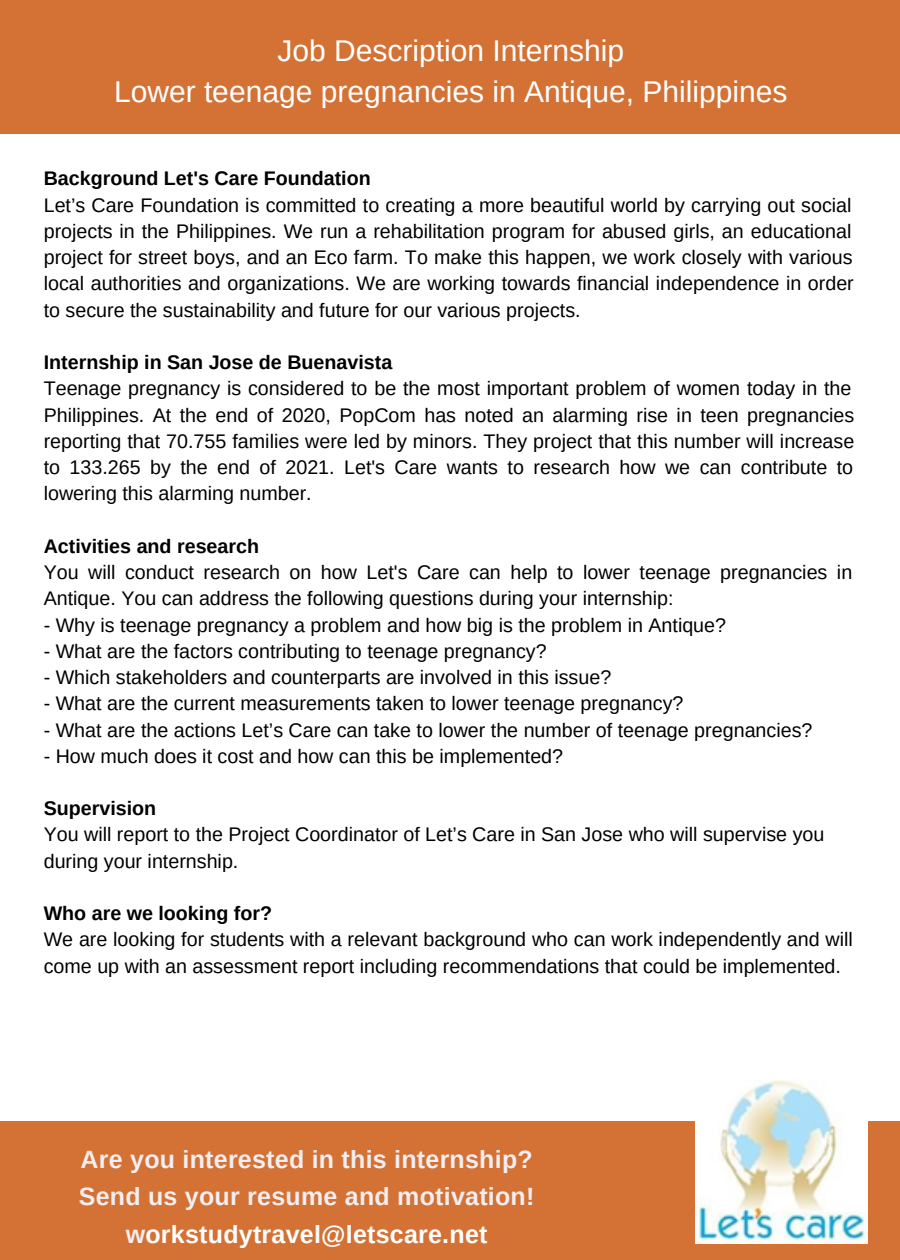
<style>
.page{position:relative;width:900px;height:1260px;background:#d47235}
.page>*{position:absolute;margin:0;border:0;box-sizing:border-box;transform-origin:0 0}
.t1{font:30px "Arimo";color:#fff}
.t2{font:700 25px "Arimo";letter-spacing:.01em;color:#f2eef1}
.t3{font:700 25px "Arimo";letter-spacing:.01em;color:#fff}
.t4{font:19.75px/26.2px "Arimo";color:#000}
.t5{font:700 19.75px "Arimo";color:#000}
.s1{color:#f2eef1}
</style>
<div class="page">
<div style="left:0;top:135px;width:900px;height:986px;background:#fff"></div>
<img style="left:695px;top:1080px;width:173px;height:163px">
<p class="t1" style="left:277px;top:34px;width:348px">Job Description Internship</p>
<p class="t1" style="left:114px;top:75px;width:675px">Lower teenage pregnancies in Antique, Philippines</p>
<p class="t5" style="left:44px;top:167px;width:329px">Background Let's Care Foundation</p>
<p class="t4" style="left:44px;top:192px;width:812px">Let’s Care Foundation is committed to creating a more beautiful world by carrying out social projects in the Philippines. We run a rehabilitation program for abused girls, an educational project for street boys, and an Eco farm. To make this happen, we work closely with various local authorities and organizations. We are working towards financial independence in order to secure the sustainability and future for our various projects.</p>
<p class="t5" style="left:44px;top:351px;width:350px">Internship in San Jose de Buenavista</p>
<p class="t4" style="left:44px;top:375px;width:812px">Teenage pregnancy is considered to be the most important problem of women today in the Philippines. At the end of 2020, PopCom has noted an alarming rise in teen pregnancies reporting that 70.755 families were led by minors. They project that this number will increase to 133.265 by the end of 2021. Let's Care wants to research how we can contribute to lowering this alarming number.</p>
<p class="t5" style="left:44px;top:535px;width:217px">Activities and research</p>
<p class="t4" style="left:44px;top:559px;width:810px">You will conduct research on how Let's Care can help to lower teenage pregnancies in<br>Antique. You can address the following questions during your internship:</p>
<p class="t4" style="left:44px;top:612px;width:684px">- Why is teenage pregnancy a problem and how big is the problem in Antique?</p>
<p class="t4" style="left:44px;top:638px;width:505px">- What are the factors contributing to teenage pregnancy?</p>
<p class="t4" style="left:44px;top:664px;width:569px">- Which stakeholders and counterparts are involved in this issue?</p>
<p class="t4" style="left:44px;top:690px;width:641px">- What are the current measurements taken to lower teenage pregnancy?</p>
<p class="t4" style="left:44px;top:717px;width:770px">- What are the actions Let’s Care can take to lower the number of teenage pregnancies?</p>
<p class="t4" style="left:44px;top:743px;width:521px">- How much does it cost and how can this be implemented?</p>
<p class="t5" style="left:44px;top:797px;width:114px">Supervision</p>
<p class="t4" style="left:44px;top:822px;width:782px">You will report to the Project Coordinator of Let’s Care in San Jose who will supervise you</p>
<p class="t4" style="left:44px;top:848px;width:196px">during your internship.</p>
<p class="t5" style="left:44px;top:902px;width:230px">Who are we looking for?</p>
<p class="t4" style="left:44px;top:927px;width:811px">We are looking for students with a relevant background who can work independently and will come up with an assessment report including recommendations that could be implemented.</p>
<p class="t2" style="left:81px;top:1145px;width:454px">Are you interested in this internship?</p>
<p class="t2" style="left:79px;top:1183px;width:457px">Send us your resume and motivation!</p>
<p class="t3" style="left:126px;top:1220px;width:363px"><span class="s1">w</span>orkstudytravel@letscare.net</p>
</div>
